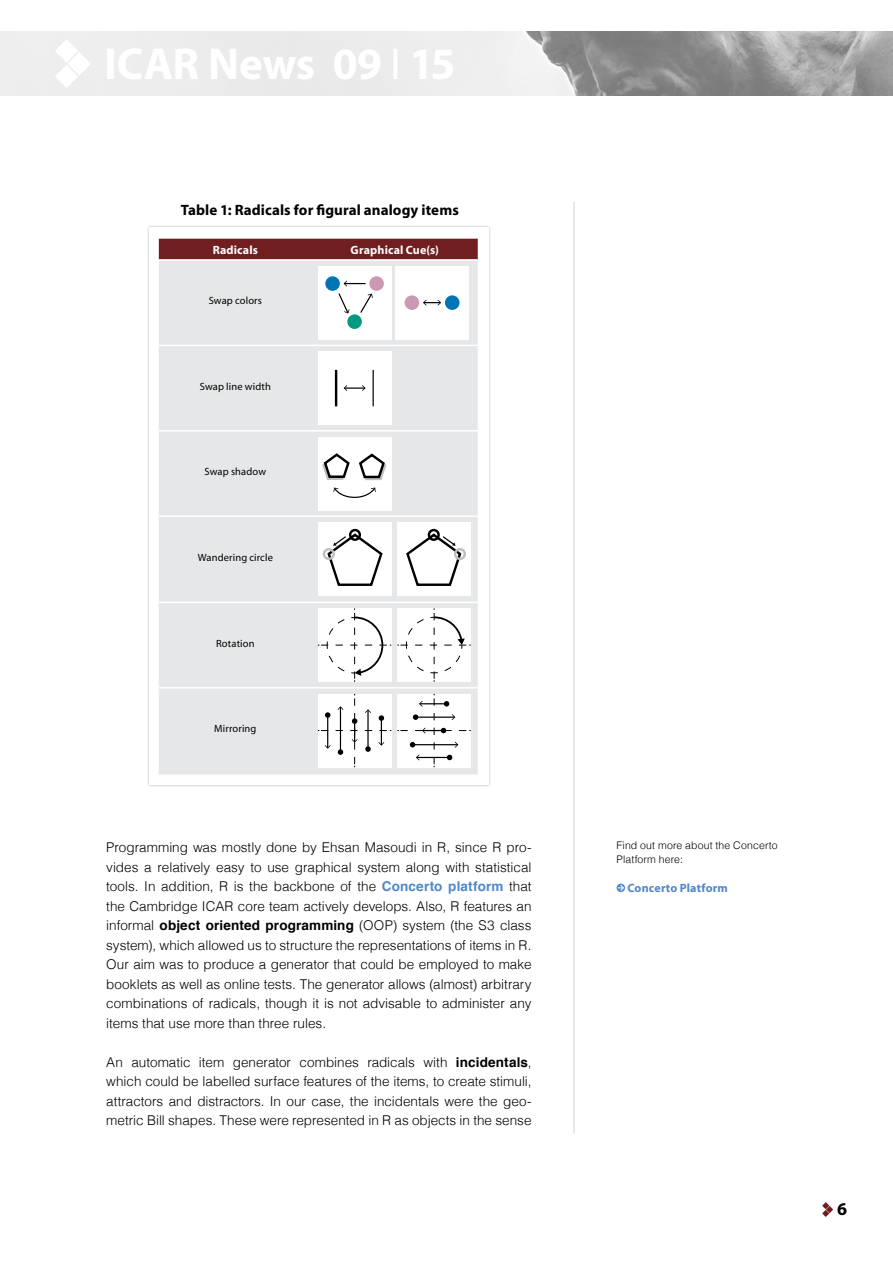
<style>
.page{position:relative;width:893px;height:1263px;background:#fff}
.page>*{position:absolute;margin:0;border:0;box-sizing:border-box;transform-origin:0 0}
.Headline{font:700 18px "Myriad";color:#000}
.t1{font:700 15px "Myriad";letter-spacing:.005em;color:#000}
.t2{font:300 13.5px/19.5px "Helvetica";color:#000;text-align:justify}
.t3{font:700 12px "Myriad";letter-spacing:.015em;color:#fff}
.Sidebar_Headline{font:700 12px "Myriad";letter-spacing:.015em;color:#5087c7}
.t4{font:10.5px "Myriad";letter-spacing:.015em;color:#000}
.Sidebar_Headline-2{font:300 10.5px/14.4px "Helvetica";letter-spacing:.01em;color:#000}
.s1{font-weight:700;color:#5087c7}
.s2{font-weight:700}
</style>
<div class="page">
<hr style="left:574px;top:202px;width:1px;height:932px;background:#000">
<div style="left:147px;top:225px;width:344px;height:562px;background:#000;opacity:.25"></div>
<div style="left:149px;top:228px;width:340px;height:557px;background:#fff"></div>
<div style="left:159px;top:239px;width:319px;height:20px;background:#701e20"></div>
<div style="left:159px;top:261px;width:319px;height:514px;background:#e6e7e8"></div>
<hr style="left:159px;top:345px;width:153px;height:1px;background:#fff">
<hr style="left:312px;top:345px;width:166px;height:1px;background:#fff">
<hr style="left:159px;top:430px;width:153px;height:2px;background:#fff">
<hr style="left:312px;top:430px;width:166px;height:2px;background:#fff">
<hr style="left:159px;top:515px;width:153px;height:2px;background:#fff">
<hr style="left:312px;top:515px;width:166px;height:2px;background:#fff">
<hr style="left:159px;top:602px;width:153px;height:1px;background:#fff">
<hr style="left:312px;top:602px;width:166px;height:1px;background:#fff">
<hr style="left:159px;top:687px;width:153px;height:1px;background:#fff">
<hr style="left:312px;top:687px;width:166px;height:1px;background:#fff">
<div style="left:318px;top:266px;width:73px;height:73px;background:#fff"></div>
<div style="left:325px;top:276px;width:15px;height:15px;background:#0075b5;border-radius:50%"></div>
<div style="left:369px;top:276px;width:15px;height:15px;background:#cb99b3;border-radius:50%"></div>
<div style="left:347px;top:314px;width:15px;height:15px;background:#029a81;border-radius:50%"></div>
<svg style="left:337px;top:281px;width:36px;height:33px"></svg>
<div style="left:395px;top:266px;width:74px;height:73px;background:#fff"></div>
<div style="left:405px;top:295px;width:14px;height:15px;background:#cb99b3;border-radius:50%"></div>
<div style="left:445px;top:295px;width:14px;height:15px;background:#0075b5;border-radius:50%"></div>
<svg style="left:423px;top:300px;width:18px;height:6px"></svg>
<div style="left:318px;top:351px;width:73px;height:74px;background:#fff"></div>
<hr style="left:373px;top:370px;width:1px;height:36px;background:#000">
<hr style="left:335px;top:370px;width:2px;height:36px;background:#000">
<hr style="left:344px;top:387px;width:21px;height:2px;background:#000">
<svg style="left:362px;top:385px;width:4px;height:6px"></svg>
<svg style="left:344px;top:385px;width:3px;height:6px"></svg>
<div style="left:318px;top:437px;width:73px;height:73px;background:#fff"></div>
<svg style="left:322px;top:453px;width:65px;height:45px"></svg>
<div style="left:318px;top:522px;width:73px;height:74px;background:#fff"></div>
<div style="left:349px;top:529px;width:12px;height:12px;border:2px solid #000;border-radius:50%"></div>
<div style="left:323px;top:548px;width:12px;height:12px;border:2px solid #bcbec0;border-radius:5px"></div>
<svg style="left:326px;top:532px;width:57px;height:54px"></svg>
<div style="left:397px;top:522px;width:74px;height:74px;background:#fff"></div>
<div style="left:428px;top:529px;width:12px;height:12px;border:2px solid #000;border-radius:50%"></div>
<div style="left:454px;top:548px;width:12px;height:12px;border:2px solid #bcbec0;border-radius:5px"></div>
<svg style="left:406px;top:532px;width:57px;height:54px"></svg>
<svg style="left:318px;top:608px;width:73px;height:74px"></svg>
<svg style="left:397px;top:608px;width:74px;height:74px"></svg>
<svg style="left:318px;top:694px;width:73px;height:73px"></svg>
<svg style="left:397px;top:694px;width:74px;height:73px"></svg>
<svg style="left:822px;top:1202px;width:11px;height:15px"></svg>
<svg style="left:618px;top:884px;width:7px;height:8px"></svg>
<img style="left:0;top:32px;width:893px;height:64px">
<svg style="left:55px;top:39px;width:36px;height:49px"></svg>
<p class="t1" style="left:181px;top:202px;width:280px">Table 1: Radicals for figural analogy items</p>
<p class="t3" style="left:213px;top:243px;width:47px">Radicals</p>
<p class="t3" style="left:351px;top:243px;width:90px">Graphical Cue(s)</p>
<p class="t4" style="left:209px;top:296px;width:55px">Swap colors</p>
<p class="t4" style="left:200px;top:381px;width:72px">Swap line width</p>
<p class="t4" style="left:205px;top:467px;width:63px">Swap shadow</p>
<p class="t4" style="left:198px;top:552px;width:77px">Wandering circle</p>
<p class="t4" style="left:216px;top:638px;width:40px">Rotation</p>
<p class="t4" style="left:214px;top:723px;width:44px">Mirroring</p>
<p class="t2" style="left:106px;top:837px;width:427px">Programming was mostly done by Ehsan Masoudi in R, since R pro&shy;vides a relatively easy to use graphical system along with statistical tools. In addition, R is the backbone of the <span class="s1">Concerto platform</span> that the Cambridge ICAR core team actively develops. Also, R features an informal <span class="s2">object oriented programming</span> (OOP) system (the S3 class system), which allowed us to structure the representations of items in R.<br>Our aim was to produce a generator that could be employed to make booklets as well as online tests. The generator allows (almost) arbitrary combinations of radicals, though it is not advisable to administer any items that use more than three rules.</p>
<p class="t2" style="left:106px;top:1051px;width:427px">An automatic item generator combines radicals with <span class="s2">incidentals</span>, which could be labelled surface features of the items, to create stimuli, attractors and distractors. In our case, the incidentals were the geo&shy;metric Bill shapes. These were represented in R as objects in the sense</p>
<p class="Sidebar_Headline-2" style="left:617px;top:837px;width:163px">Find out more about the Concerto<br>Platform here:</p>
<p class="Sidebar_Headline" style="left:627px;top:882px;width:102px">Concerto Platform</p>
<p class="Headline" style="left:837px;top:1200px;width:11px">6</p>
</div>
